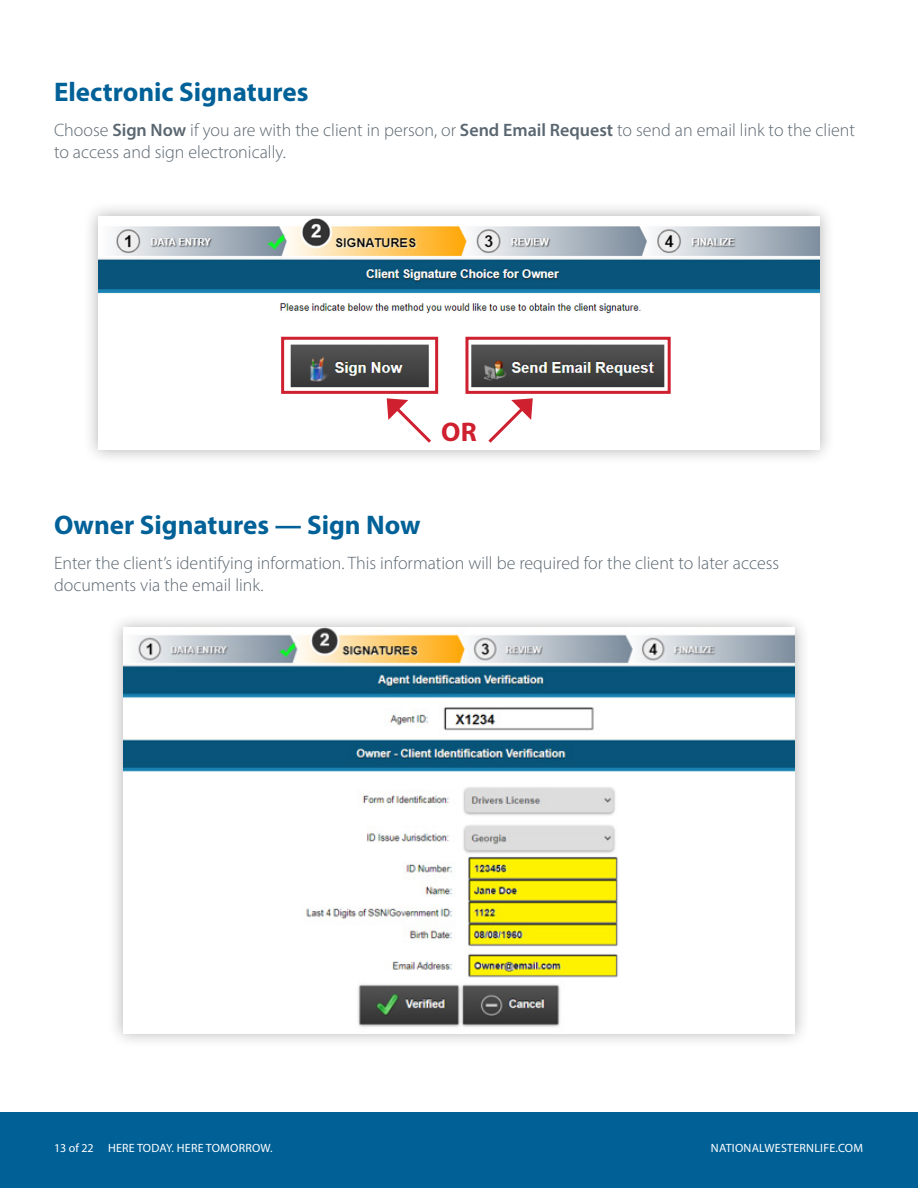
<style>
.page{position:relative;width:918px;height:1188px;background:#fff}
.page>*{position:absolute;margin:0;border:0;box-sizing:border-box;transform-origin:0 0}
.t1{font:700 27px "Myriad Pro";color:#006198}
.t2{font:700 27px "Myriad Pro";color:#cf202f}
.t3{font:300 18px/21.6px "Myriad Pro";color:#5a6670}
.t4{font:12px "Myriad Pro";letter-spacing:.02em;color:#fff}
.s1{font-weight:600}
</style>
<div class="page">
<div style="left:0;top:1112px;width:918px;height:76px;background:#016197"></div>
<div style="left:83px;top:201px;width:751px;height:264px;background:#231f20;opacity:.35"></div>
<img style="left:99px;top:216px;width:720px;height:233px">
<div style="left:281px;top:337px;width:157px;height:57px;border:3px solid #cf202f"></div>
<div style="left:465px;top:337px;width:206px;height:57px;border:3px solid #cf202f"></div>
<svg style="left:485px;top:398px;width:48px;height:48px"></svg>
<svg style="left:387px;top:398px;width:47px;height:48px"></svg>
<div style="left:108px;top:612px;width:702px;height:437px;background:#231f20;opacity:.35"></div>
<img style="left:123px;top:628px;width:672px;height:406px">
<p class="t1" style="left:54px;top:75px;width:256px">Electronic Signatures</p>
<p class="t3" style="left:54px;top:119px;width:803px">Choose <span class="s1">Sign Now</span> if you are with the client in person, or <span class="s1">Send Email Request</span> to send an email link to the client to access and sign electronically.</p>
<p class="t2" style="left:441px;top:415px;width:37px">OR</p>
<p class="t1" style="left:54px;top:508px;width:368px">Owner Signatures — Sign Now</p>
<p class="t3" style="left:54px;top:552px;width:727px">Enter the client’s identifying information. This information will be required for the client to later access documents via the email link.</p>
<p class="t4" style="left:54px;top:1141px;width:220px">13 of 22 HERE TODAY. HERE TOMORROW.</p>
<p class="t4" style="left:711px;top:1141px;width:154px">NATIONALWESTERNLIFE.COM</p>
</div>
